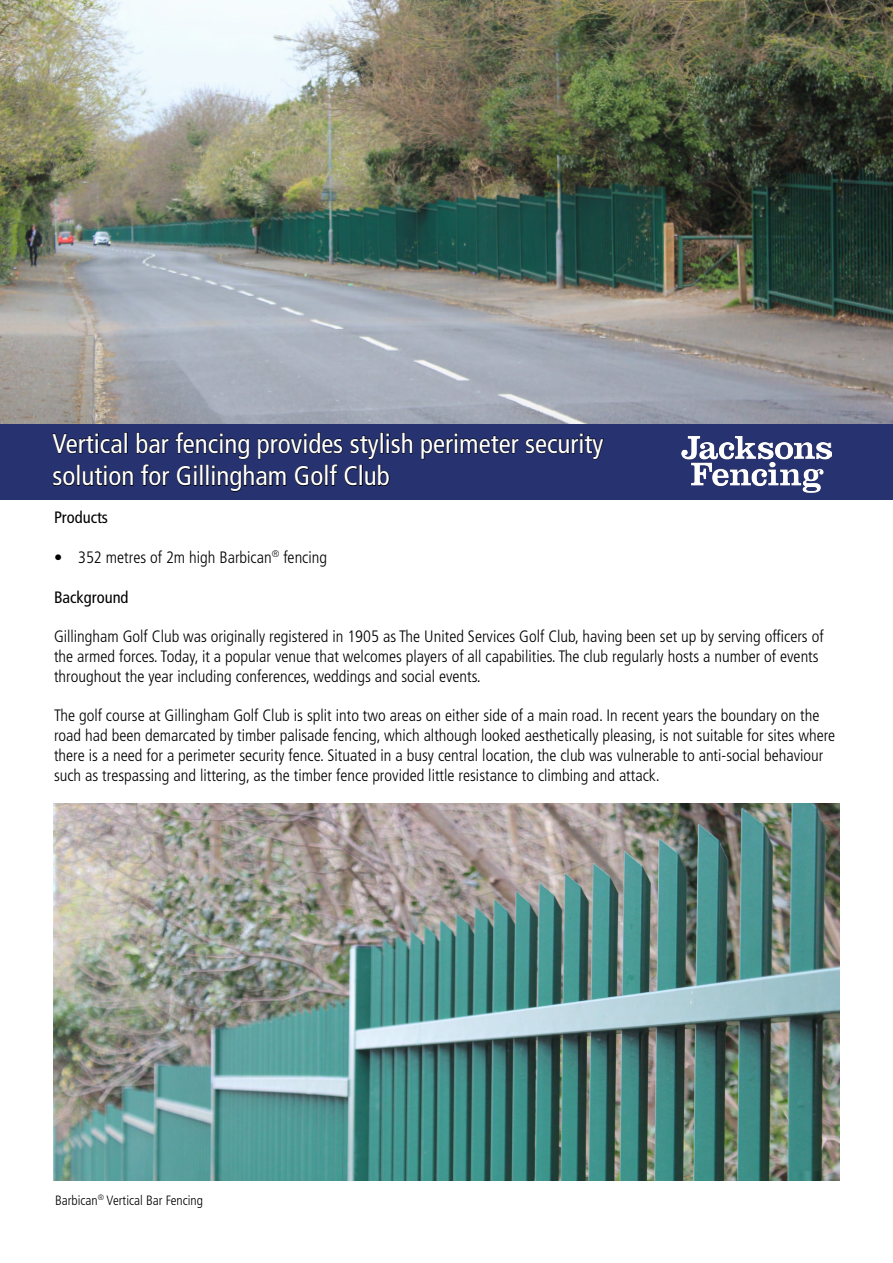
<style>
.page{position:relative;width:893px;height:1263px;background:#fff}
.page>*{position:absolute;margin:0;border:0;box-sizing:border-box;transform-origin:0 0}
.t1{font:condensed 27px/32.4px "Frutiger LT Std";color:#fff}
.t2{font:300 condensed 16.5px/19.8px "Frutiger LT Std";color:#000}
.t3{font:condensed 16.5px "Frutiger LT Std";color:#000}
.t4{font:300 condensed 13.5px "Frutiger LT Std";color:#000}
</style>
<div class="page">
<img style="left:0;top:1px;width:893px;height:423px">
<div style="left:1px;top:425px;width:892px;height:75px;background:#273271"></div>
<svg style="left:421px;top:433px;width:98px;height:27px"></svg>
<svg style="left:525px;top:419px;width:79px;height:41px"></svg>
<svg style="left:52px;top:419px;width:361px;height:73px"></svg>
<img style="left:681px;top:435px;width:150px;height:58px">
<img style="left:54px;top:804px;width:785px;height:376px">
<h1 class="t1" style="left:52px;top:427px;width:553px">Vertical bar fencing provides stylish perimeter security solution for Gillingham Golf Club</h1>
<p class="t3" style="left:54px;top:508px;width:56px">Products</p>
<p class="t2" style="left:54px;top:548px;width:275px">• 352 metres of 2m high Barbican<sup>®</sup> fencing</p>
<p class="t3" style="left:54px;top:587px;width:76px">Background</p>
<p class="t2" style="left:54px;top:627px;width:771px">Gillingham Golf Club was originally registered in 1905 as The United Services Golf Club, having been set up by serving officers of the armed forces. Today, it a popular venue that welcomes players of all capabilities. The club regularly hosts a number of events throughout the year including conferences, weddings and social events.</p>
<p class="t2" style="left:54px;top:706px;width:783px">The golf course at Gillingham Golf Club is split into two areas on either side of a main road. In recent years the boundary on the road had been demarcated by timber palisade fencing, which although looked aesthetically pleasing, is not suitable for sites where there is a need for a perimeter security fence. Situated in a busy central location, the club was vulnerable to anti-social behaviour such as trespassing and littering, as the timber fence provided little resistance to climbing and attack.</p>
<p class="t4" style="left:55px;top:1192px;width:150px">Barbican<sup>®</sup> Vertical Bar Fencing</p>
</div>
